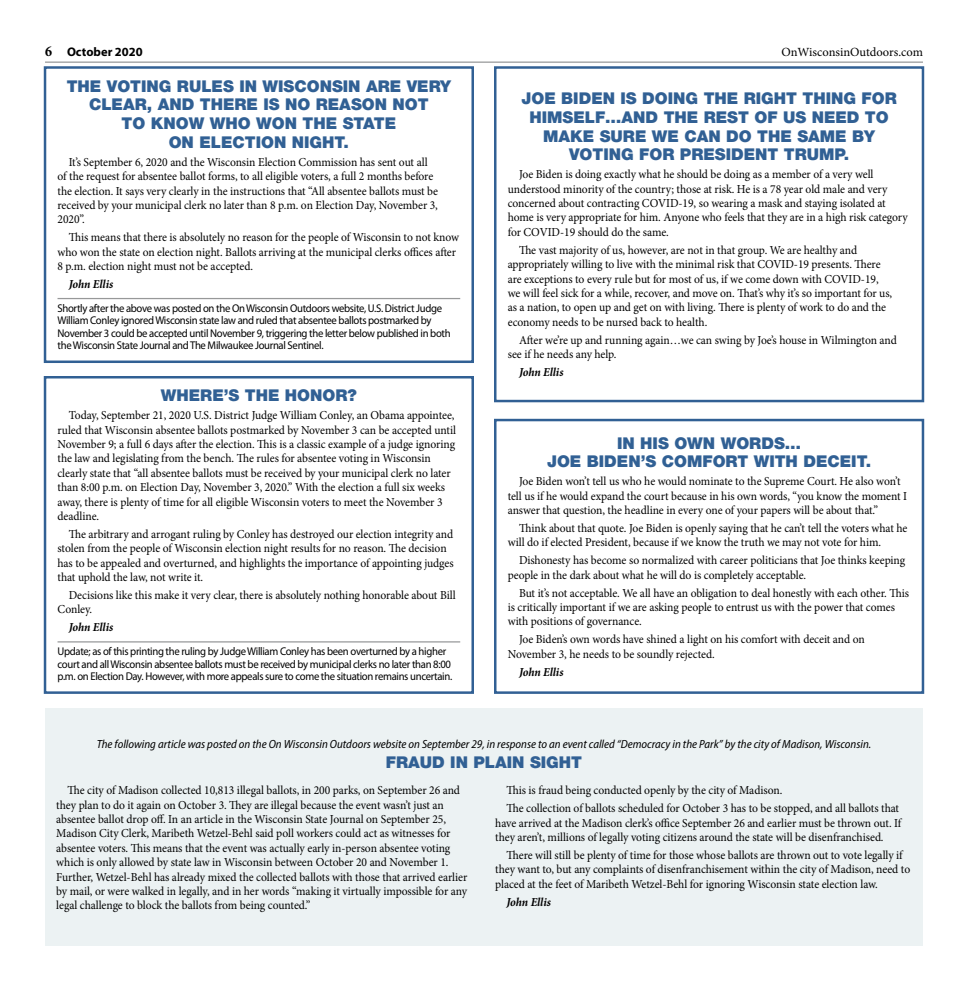
<style>
.page{position:relative;width:968px;height:990px;background:#fff}
.page>*{position:absolute;margin:0;border:0;box-sizing:border-box;transform-origin:0 0}
.t1{font:900 16.25px/18.8px "Helvetica Neue LT Std";color:#316094;text-align:center}
.t2{font:12.5px "Minion Pro";color:#000}
.t3{font:700 12.5px "Myriad Pro";color:#000}
.t4{font:12.25px/14.4px "Minion Pro";letter-spacing:-.005em;color:#000;scale:.95 1}
.t5{font:italic 700 12.25px "Minion Pro";letter-spacing:-.01em;color:#000;scale:.95 1}
.t6{font:italic semi-condensed 11.88px "Myriad Pro";color:#000}
.t7{font:11.25px/12.5px "Myriad Pro";letter-spacing:-.03em;color:#000;scale:.95 1}
.s1{font-family:"Minion Pro";font-stretch:condensed;font-size:15px}
</style>
<div class="page">
<hr style="left:45px;top:62px;width:877px;height:1px;background:#979899">
<div style="left:45px;top:709px;width:877px;height:237px;background:#ecf2f3"></div>
<hr style="left:58px;top:298px;width:402px;height:1px;background:#979899">
<div style="left:44px;top:66px;width:430px;height:297px;border:2px solid #316094"></div>
<hr style="left:58px;top:641px;width:402px;height:2px;background:#979899">
<div style="left:44px;top:376px;width:430px;height:318px;border:2px solid #316094"></div>
<div style="left:494px;top:66px;width:430px;height:336px;border:2px solid #316094"></div>
<div style="left:494px;top:419px;width:430px;height:275px;border:2px solid #316094"></div>
<p class="t3" style="left:45px;top:44px;width:99px"><span class="s1">6</span> October 2020</p>
<p class="t2" style="left:781px;top:44px;width:143px">OnWisconsinOutdoors.com</p>
<h1 class="t1" style="left:67px;top:76px;width:386px">THE VOTING RULES IN WISCONSIN ARE VERY<br>CLEAR, AND THERE IS NO REASON NOT<br>TO KNOW WHO WON THE STATE<br>ON ELECTION NIGHT.</h1>
<p class="t4" style="left:57px;top:155px;width:402px;text-indent:11px">It’s September 6, 2020 and the Wisconsin Election Commission has sent out all of the request for absentee ballot forms, to all eligible voters, a full 2 months before the election. It says very clearly in the instructions that “All absentee ballots must be received by your municipal clerk no later than 8 p.m. on Election Day, November 3, 2020”.</p>
<p class="t4" style="left:57px;top:230px;width:424px;text-indent:11px">This means that there is absolutely no reason for the people of Wisconsin to not know who won the state on election night. Ballots arriving at the municipal clerks offices after<br>8 p.m. election night must not be accepted.</p>
<p class="t5" style="left:69px;top:275px;width:48px">John Ellis</p>
<p class="t7" style="left:58px;top:302px;width:415px">Shortly after the above was posted on the On Wisconsin Outdoors website, U.S. District Judge William Conley ignored Wisconsin state law and ruled that absentee ballots postmarked by November 3 could be accepted until November 9, triggering the letter below published in both the Wisconsin State Journal and The Milwaukee Journal Sentinel.</p>
<h1 class="t1" style="left:521px;top:89px;width:377px">JOE BIDEN IS DOING THE RIGHT THING FOR<br>HIMSELF…AND THE REST OF US NEED TO<br>MAKE SURE WE CAN DO THE SAME BY<br>VOTING FOR PRESIDENT TRUMP.</h1>
<p class="t4" style="left:507px;top:167px;width:422px;text-indent:11px">Joe Biden is doing exactly what he should be doing as a member of a very well understood minority of the country; those at risk. He is a 78 year old male and very concerned about contracting COVID-19, so wearing a mask and staying isolated at home is very appropriate for him. Anyone who feels that they are in a high risk category for COVID-19 should do the same.</p>
<p class="t4" style="left:507px;top:243px;width:406px;text-indent:11px">The vast majority of us, however, are not in that group. We are healthy and appropriately willing to live with the minimal risk that COVID-19 presents. There are exceptions to every rule but for most of us, if we come down with COVID-19, we will feel sick for a while, recover, and move on. That’s why it’s so important for us, as a nation, to open up and get on with living. There is plenty of work to do and the economy needs to be nursed back to health.</p>
<p class="t4" style="left:507px;top:333px;width:411px;text-indent:11px">After we’re up and running again…we can swing by Joe’s house in Wilmington and see if he needs any help.</p>
<p class="t5" style="left:519px;top:363px;width:48px">John Ellis</p>
<h1 class="t1" style="left:161px;top:386px;width:197px">WHERE’S THE HONOR?</h1>
<p class="t4" style="left:57px;top:408px;width:421px;text-indent:11px">Today, September 21, 2020 U.S. District Judge William Conley, an Obama appointee, ruled that Wisconsin absentee ballots postmarked by November 3 can be accepted until November 9; a full 6 days after the election. This is a classic example of a judge ignoring the law and legislating from the bench. The rules for absentee voting in Wisconsin clearly state that “all absentee ballots must be received by your municipal clerk no later than 8:00 p.m. on Election Day, November 3, 2020.” With the election a full six weeks away, there is plenty of time for all eligible Wisconsin voters to meet the November 3 deadline.</p>
<p class="t4" style="left:57px;top:527px;width:418px;text-indent:11px">The arbitrary and arrogant ruling by Conley has destroyed our election integrity and stolen from the people of Wisconsin election night results for no reason. The decision has to be appealed and overturned, and highlights the importance of appointing judges that uphold the law, not write it.</p>
<p class="t4" style="left:57px;top:588px;width:420px;text-indent:11px">Decisions like this make it very clear, there is absolutely nothing honorable about Bill<br>Conley.</p>
<p class="t5" style="left:69px;top:619px;width:48px">John Ellis</p>
<p class="t7" style="left:58px;top:645px;width:417px">Update; as of this printing the ruling by Judge William Conley has been overturned by a higher court and all Wisconsin absentee ballots must be received by municipal clerks no later than 8:00 p.m. on Election Day. However, with more appeals sure to come the situation remains uncertain.</p>
<h1 class="t1" style="left:547px;top:433px;width:325px">IN HIS OWN WORDS…<br>JOE BIDEN’S COMFORT WITH DECEIT.</h1>
<p class="t4" style="left:507px;top:474px;width:422px;text-indent:11px">Joe Biden won’t tell us who he would nominate to the Supreme Court. He also won’t tell us if he would expand the court because in his own words, “you know the moment I answer that question, the headline in every one of your papers will be about that.”</p>
<p class="t4" style="left:507px;top:521px;width:422px;text-indent:11px">Think about that quote. Joe Biden is openly saying that he can’t tell the voters what he will do if elected President, because if we know the truth we may not vote for him.</p>
<p class="t4" style="left:507px;top:553px;width:420px;text-indent:11px">Dishonesty has become so normalized with career politicians that Joe thinks keeping people in the dark about what he will do is completely acceptable.</p>
<p class="t4" style="left:507px;top:586px;width:424px;text-indent:11px">But it’s not acceptable. We all have an obligation to deal honestly with each other. This is critically important if we are asking people to entrust us with the power that comes with positions of governance.</p>
<p class="t4" style="left:507px;top:632px;width:377px;text-indent:11px">Joe Biden’s own words have shined a light on his comfort with deceit and on<br>November 3, he needs to be soundly rejected.</p>
<p class="t5" style="left:519px;top:663px;width:48px">John Ellis</p>
<p class="t6" style="left:97px;top:737px;width:776px">The following article was posted on the On Wisconsin Outdoors website on September 29, in response to an event called “Democracy in the Park” by the city of Madison, Wisconsin.</p>
<h1 class="t1" style="left:386px;top:753px;width:198px">FRAUD IN PLAIN SIGHT</h1>
<p class="t4" style="left:56px;top:783px;width:434px;text-indent:11px">The city of Madison collected 10,813 illegal ballots, in 200 parks, on September 26 and they plan to do it again on October 3. They are illegal because the event wasn’t just an absentee ballot drop off. In an article in the Wisconsin State Journal on September 25, Madison City Clerk, Maribeth Wetzel-Behl said poll workers could act as witnesses for absentee voters. This means that the event was actually early in-person absentee voting which is only allowed by state law in Wisconsin between October 20 and November 1.<br>Further, Wetzel-Behl has already mixed the collected ballots with those that arrived earlier by mail, or were walked in legally, and in her words “making it virtually impossible for any legal challenge to block the ballots from being counted.”</p>
<p class="t4" style="left:506px;top:781px;width:415px;line-height:18px">This is fraud being conducted openly by the city of Madison.<br>The collection of ballots scheduled for October 3 has to be stopped, and all ballots that</p>
<p class="t4" style="left:495px;top:816px;width:429px">have arrived at the Madison clerk’s office September 26 and earlier must be thrown out. If they aren’t, millions of legally voting citizens around the state will be disenfranchised.</p>
<p class="t4" style="left:495px;top:848px;width:438px;text-indent:11px">There will still be plenty of time for those whose ballots are thrown out to vote legally if they want to, but any complaints of disenfranchisement within the city of Madison, need to placed at the feet of Maribeth Wetzel-Behl for ignoring Wisconsin state election law.</p>
<p class="t5" style="left:506px;top:893px;width:48px">John Ellis</p>
</div>
